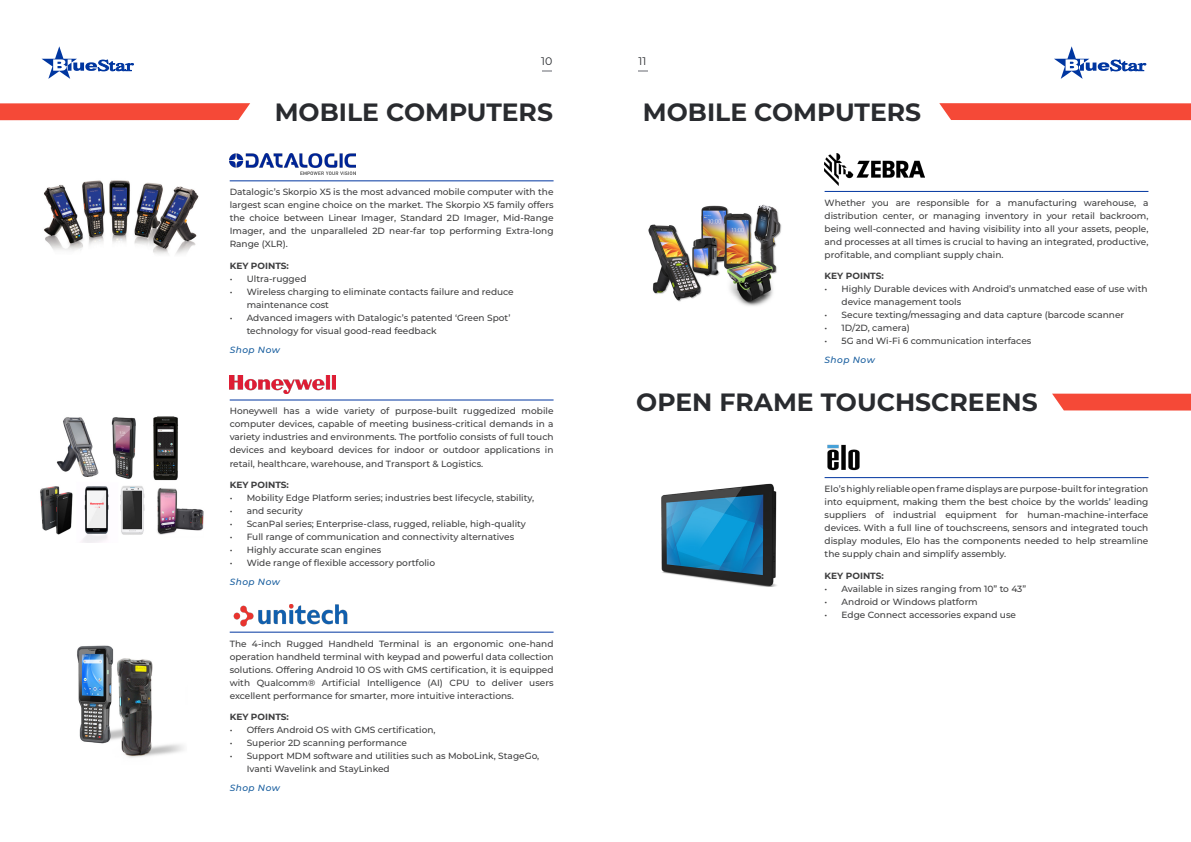
<style>
.page{position:relative;width:1191px;height:842px;background:#fff}
.page>*{position:absolute;margin:0;border:0;box-sizing:border-box;transform-origin:0 0}
.Headline{font:700 25px "Montserrat";color:#292b2f}
.t1{font:11px "Montserrat";color:#292b2f}
.Paragraph{font:500 9px/13px "Montserrat";color:#3e3e3f;text-align:justify}
.KeyPoints{font:700 9px "Montserrat";color:#3e3e3f}
.Websites{font:italic 500 9px "Montserrat";letter-spacing:.05em;color:#175d9e}
</style>
<div class="page">
<img style="left:77px;top:645px;width:107px;height:113px">
<img style="left:40px;top:416px;width:164px;height:127px">
<img style="left:44px;top:180px;width:155px;height:74px">
<img style="left:648px;top:204px;width:134px;height:102px">
<hr style="left:824px;top:477px;width:324px;height:1px;background:#0036a0">
<img style="left:827px;top:444px;width:33px;height:27px">
<img style="left:661px;top:483px;width:116px;height:104px">
<div style="left:1052px;top:394px;width:139px;height:16px;background:#f54937"></div>
<svg style="left:42px;top:46px;width:92px;height:33px"></svg>
<svg style="left:1054px;top:46px;width:92px;height:33px"></svg>
<svg style="left:0;top:103px;width:250px;height:17px;background:#f5503e"></svg>
<svg style="left:638px;top:70px;width:9px;height:2px"></svg>
<svg style="left:542px;top:70px;width:10px;height:2px"></svg>
<hr style="left:824px;top:191px;width:324px;height:1px;background:#0036a0">
<img style="left:824px;top:153px;width:100px;height:32px">
<hr style="left:230px;top:180px;width:323px;height:1px;background:#0036a0">
<hr style="left:230px;top:400px;width:323px;height:1px;background:#0036a0">
<hr style="left:230px;top:632px;width:323px;height:1px;background:#0036a0">
<img style="left:230px;top:153px;width:126px;height:22px">
<img style="left:230px;top:375px;width:106px;height:19px">
<img style="left:233px;top:605px;width:115px;height:21px">
<svg style="left:939px;top:103px;width:252px;height:17px;background:#f5503e"></svg>
<p class="t1" style="left:541px;top:53px;width:13px">10</p>
<p class="t1" style="left:638px;top:53px;width:9px">11</p>
<p class="Headline" style="left:275px;top:94px;width:280px">MOBILE COMPUTERS</p>
<p class="Headline" style="left:643px;top:94px;width:280px">MOBILE COMPUTERS</p>
<p class="Paragraph" style="left:230px;top:185px;width:325px">Datalogic’s Skorpio X5 is the most advanced mobile computer with the largest scan engine choice on the market. The Skorpio X5 family offers the choice between Linear Imager, Standard 2D Imager, Mid-Range Imager, and the unparalleled 2D near-far top performing Extra-long Range (XLR).</p>
<p class="KeyPoints" style="left:230px;top:259px;width:61px">KEY POINTS:</p>
<p class="Paragraph" style="left:230px;top:272px;width:78px">• Ultra-rugged</p>
<p class="Paragraph" style="left:247px;top:285px;width:268px;text-indent:-17px">• Wireless charging to eliminate contacts failure and reduce maintenance cost</p>
<p class="Paragraph" style="left:247px;top:311px;width:265px;text-indent:-17px">• Advanced imagers with Datalogic’s patented ‘Green Spot’ technology for visual good-read feedback</p>
<p class="Websites" style="left:230px;top:343px;width:52px">Shop Now</p>
<p class="Paragraph" style="left:230px;top:404px;width:325px">Honeywell has a wide variety of purpose-built ruggedized mobile computer devices, capable of meeting business-critical demands in a variety industries and environments. The portfolio consists of full touch devices and keyboard devices for indoor or outdoor applications in retail, healthcare, warehouse, and Transport &amp; Logistics.</p>
<p class="KeyPoints" style="left:230px;top:478px;width:61px">KEY POINTS:</p>
<p class="Paragraph" style="left:230px;top:491px;width:306px">• Mobility Edge Platform series; industries best lifecycle, stability,</p>
<p class="Paragraph" style="left:230px;top:504px;width:75px">• and security</p>
<p class="Paragraph" style="left:230px;top:517px;width:298px">• ScanPal series; Enterprise-class, rugged, reliable, high-quality</p>
<p class="Paragraph" style="left:230px;top:530px;width:286px">• Full range of communication and connectivity alternatives</p>
<p class="Paragraph" style="left:230px;top:543px;width:153px">• Highly accurate scan engines</p>
<p class="Paragraph" style="left:230px;top:556px;width:207px">• Wide range of flexible accessory portfolio</p>
<p class="Websites" style="left:230px;top:575px;width:52px">Shop Now</p>
<p class="Paragraph" style="left:230px;top:637px;width:325px">The 4-inch Rugged Handheld Terminal is an ergonomic one-hand operation handheld terminal with keypad and powerful data collection solutions. Offering Android 10 OS with GMS certification, it is equipped with Qualcomm® Artificial Intelligence (AI) CPU to deliver users excellent performance for smarter, more intuitive interactions.</p>
<p class="KeyPoints" style="left:230px;top:710px;width:61px">KEY POINTS:</p>
<p class="Paragraph" style="left:230px;top:723px;width:207px">• Offers Android OS with GMS certification,</p>
<p class="Paragraph" style="left:230px;top:736px;width:179px">• Superior 2D scanning performance</p>
<p class="Paragraph" style="left:247px;top:749px;width:294px;text-indent:-17px">• Support MDM software and utilities such as MoboLink, StageGo,<br>Ivanti Wavelink and StayLinked</p>
<p class="Websites" style="left:230px;top:781px;width:52px">Shop Now</p>
<p class="Paragraph" style="left:824px;top:196px;width:325px">Whether you are responsible for a manufacturing warehouse, a distribution center, or managing inventory in your retail backroom, being well-connected and having visibility into all your assets, people, and processes at all times is crucial to having an integrated, productive, profitable, and compliant supply chain.</p>
<p class="KeyPoints" style="left:824px;top:270px;width:61px">KEY POINTS:</p>
<p class="Paragraph" style="left:841px;top:282px;width:307px;text-indent:-17px">• Highly Durable devices with Android’s unmatched ease of use with device management tools</p>
<p class="Paragraph" style="left:824px;top:308px;width:301px">• Secure texting/messaging and data capture (barcode scanner</p>
<p class="Paragraph" style="left:824px;top:321px;width:87px">• 1D/2D, camera)</p>
<p class="Paragraph" style="left:824px;top:334px;width:208px">• 5G and Wi-Fi 6 communication interfaces</p>
<p class="Websites" style="left:824px;top:354px;width:52px">Shop Now</p>
<p class="Headline" style="left:636px;top:384px;width:403px">OPEN FRAME TOUCHSCREENS</p>
<p class="Paragraph" style="left:824px;top:482px;width:325px">Elo’s highly reliable open frame displays are purpose-built for integration into equipment, making them the best choice by the worlds’ leading suppliers of industrial equipment for human-machine-interface devices. With a full line of touchscreens, sensors and integrated touch display modules, Elo has the components needed to help streamline the supply chain and simplify assembly.</p>
<p class="KeyPoints" style="left:824px;top:569px;width:61px">KEY POINTS:</p>
<p class="Paragraph" style="left:824px;top:581px;width:203px">• Available in sizes ranging from 10” to 43”</p>
<p class="Paragraph" style="left:824px;top:594px;width:155px">• Android or Windows platform</p>
<p class="Paragraph" style="left:824px;top:607px;width:193px">• Edge Connect accessories expand use</p>
</div>
